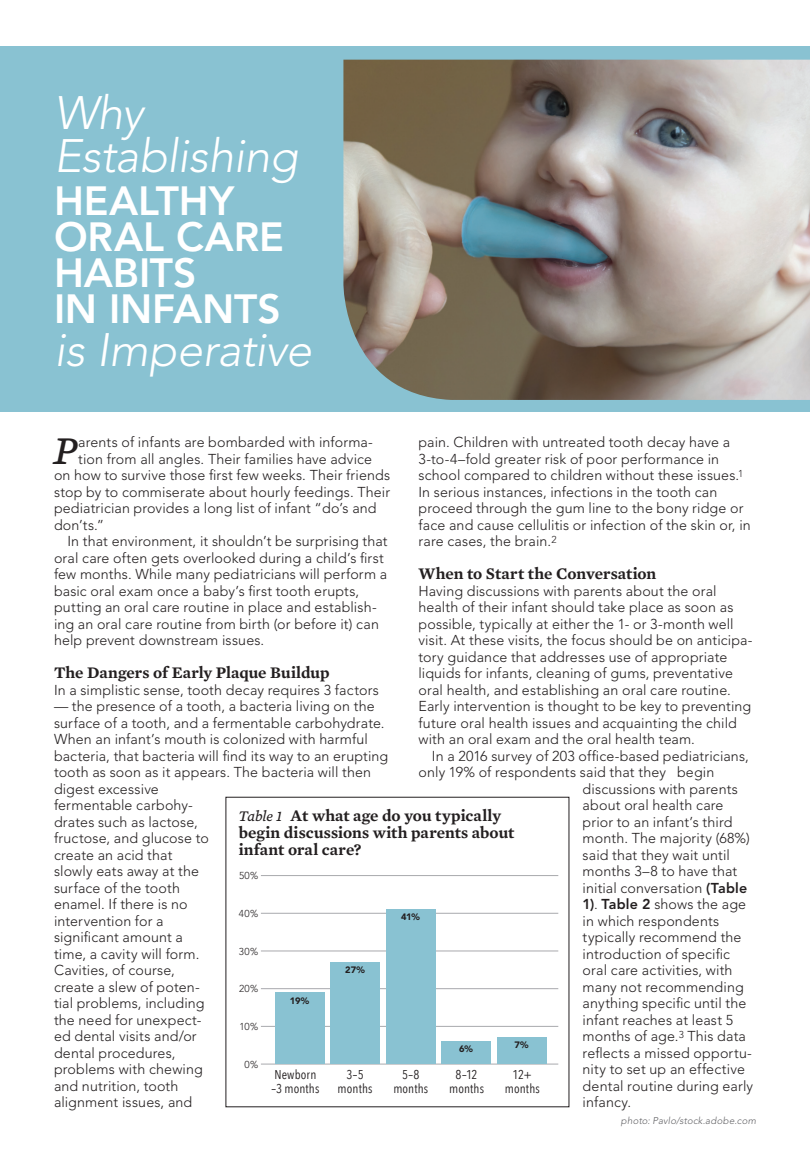
<style>
.page{position:relative;width:810px;height:1161px;background:#fff}
.page>*{position:absolute;margin:0;border:0;box-sizing:border-box;transform-origin:0 0}
.t1{font:italic 300 46.5px/43.5px "Avenir LT Std";letter-spacing:-.01em;color:#fff}
.t2{font:800 40.5px/36px "Avenir LT Std";letter-spacing:-.005em;color:#fff}
.t3{font:italic 40.2px "Mercury Text G4";color:#231f20}
.t4{font:600 16.5px/17.4px "Mercury Text G4";color:#231f20}
.t5{font:300 14.25px/16.5px "Avenir LT Std";letter-spacing:.01em;color:#231f20}
.t6{font:12.75px/13.5px "Avenir Next Condensed";letter-spacing:.01em;color:#231f20;text-align:center}
.t7{font:300 10.05px "Avenir LT Std";letter-spacing:.04em;color:#231f20}
.t8{font:italic 300 9.75px "Avenir LT Std";letter-spacing:.015em;color:#636366}
.t9{font:900 9.3px "Avenir LT Std";color:#231f20}
.s1{font-weight:800}
.s2{font-weight:400;font-style:italic;font-size:15px}
</style>
<div class="page">
<div style="left:0;top:47px;width:810px;height:365px;background:#89c2d2"></div>
<img style="left:343px;top:60px;width:467px;height:340px">
<hr style="left:261px;top:1064px;width:297px;height:1px;background:#a8a9ad">
<hr style="left:261px;top:1026px;width:297px;height:1px;background:#a8a9ad">
<hr style="left:261px;top:988px;width:297px;height:1px;background:#a8a9ad">
<hr style="left:261px;top:951px;width:297px;height:1px;background:#a8a9ad">
<hr style="left:261px;top:913px;width:297px;height:1px;background:#a8a9ad">
<hr style="left:261px;top:875px;width:297px;height:1px;background:#a8a9ad">
<div style="left:497px;top:1038px;width:50px;height:26px;background:#89c2d2"></div>
<div style="left:441px;top:1041px;width:50px;height:23px;background:#89c2d2"></div>
<div style="left:386px;top:910px;width:49px;height:154px;background:#89c2d2"></div>
<div style="left:330px;top:962px;width:50px;height:102px;background:#89c2d2"></div>
<div style="left:275px;top:992px;width:49px;height:72px;background:#89c2d2"></div>
<h1 class="t1" style="left:54px;top:92px;width:245px">Why<br>Establishing</h1>
<h2 class="t2" style="left:54px;top:183px;width:231px">HEALTHY<br>ORAL CARE<br>HABITS<br>IN INFANTS</h2>
<h1 class="t1" style="left:54px;top:329px;width:259px">is Imperative</h1>
<h3 class="t3" style="left:54px;top:421px;width:26px">P</h3>
<p class="t5" style="left:78px;top:434px;width:296px">arents of infants are bombarded with informa-</p>
<p class="t5" style="left:419px;top:434px;width:334px">pain. Children with untreated tooth decay have a 3-to-4–fold greater risk of poor performance in school compared to children without these issues.<sup>1<br></sup>In serious instances, infections in the tooth can proceed through the gum line to the bony ridge or face and cause cellulitis or infection of the skin or, in rare cases, the brain.<sup>2</sup></p>
<p class="t4" style="left:418px;top:564px;width:239px">When to Start the Conversation</p>
<p class="t5" style="left:418px;top:582px;width:336px">Having discussions with parents about the oral health of their infant should take place as soon as possible, typically at either the 1- or 3-month well visit. At these visits, the focus should be on anticipa&shy;tory guidance that addresses use of appropriate liquids for infants, cleaning of gums, preventative oral health, and establishing an oral care routine.<br>Early intervention is thought to be key to preventing future oral health issues and acquainting the child with an oral exam and the oral health team.</p>
<p class="t5" style="left:432px;top:747px;width:318px">In a 2016 survey of 203 office-based pediatricians,</p>
<p class="t5" style="left:418px;top:764px;width:297px">only 19% of respondents said that they begin</p>
<p class="t5" style="left:583px;top:780px;width:157px">discussions with parents</p>
<p class="t5" style="left:583px;top:797px;width:142px">about oral health care</p>
<p class="t5" style="left:583px;top:813px;width:151px">prior to an infant’s third</p>
<p class="t5" style="left:583px;top:830px;width:169px">month. The majority (68%)</p>
<p class="t5" style="left:583px;top:846px;width:149px">said that they wait until</p>
<p class="t5" style="left:583px;top:863px;width:156px">months 3–8 to have that</p>
<p class="t5" style="left:583px;top:879px;width:166px">initial conversation <span class="s1">(Table</span></p>
<p class="t5" style="left:583px;top:896px;width:165px"><span class="s1">1)</span>. <span class="s1">Table 2</span> shows the age</p>
<p class="t5" style="left:583px;top:912px;width:138px">in which respondents</p>
<p class="t5" style="left:583px;top:929px;width:160px">typically recommend the</p>
<p class="t5" style="left:583px;top:945px;width:149px">introduction of specific</p>
<p class="t5" style="left:583px;top:962px;width:151px">oral care activities, with</p>
<p class="t5" style="left:583px;top:978px;width:163px">many not recommending</p>
<p class="t5" style="left:583px;top:995px;width:165px">anything specific until the</p>
<p class="t5" style="left:583px;top:1011px;width:152px">infant reaches at least 5</p>
<p class="t5" style="left:583px;top:1028px;width:165px">months of age.<sup>3</sup> This data</p>
<p class="t5" style="left:583px;top:1044px;width:171px">reflects a missed opportu-</p>
<p class="t5" style="left:583px;top:1061px;width:164px">nity to set up an effective</p>
<p class="t5" style="left:583px;top:1077px;width:172px">dental routine during early</p>
<p class="t5" style="left:583px;top:1094px;width:50px">infancy.</p>
<p class="t5" style="left:78px;top:450px;width:295px">tion from all angles. Their families have advice</p>
<p class="t5" style="left:54px;top:467px;width:338px">on how to survive those first few weeks. Their friends</p>
<p class="t5" style="left:54px;top:483px;width:338px">stop by to commiserate about hourly feedings. Their</p>
<p class="t5" style="left:54px;top:500px;width:324px">pediatrician provides a long list of infant “do’s and</p>
<p class="t5" style="left:54px;top:516px;width:52px">don’ts.”</p>
<p class="t5" style="left:67px;top:533px;width:322px">In that environment, it shouldn’t be surprising that</p>
<p class="t5" style="left:54px;top:549px;width:331px">oral care often gets overlooked during a child’s first</p>
<p class="t5" style="left:54px;top:566px;width:335px">few months. While many pediatricians will perform a</p>
<p class="t5" style="left:54px;top:582px;width:307px">basic oral exam once a baby’s first tooth erupts,</p>
<p class="t5" style="left:54px;top:599px;width:324px">putting an oral care routine in place and establish-</p>
<p class="t5" style="left:54px;top:615px;width:326px">ing an oral care routine from birth (or before it) can</p>
<p class="t5" style="left:54px;top:632px;width:212px">help prevent downstream issues.</p>
<p class="t4" style="left:54px;top:663px;width:277px">The Dangers of Early Plaque Buildup</p>
<p class="t5" style="left:54px;top:681px;width:326px">In a simplistic sense, tooth decay requires 3 factors</p>
<p class="t5" style="left:54px;top:698px;width:336px">— the presence of a tooth, a bacteria living on the surface of a tooth, and a fermentable carbohydrate.<br>When an infant’s mouth is colonized with harmful bacteria, that bacteria will find its way to an erupting tooth as soon as it appears. The bacteria will then digest excessive<br>fermentable carbohy-<br>drates such as lactose,<br>fructose, and glucose to<br>create an acid that<br>slowly eats away at the<br>surface of the tooth<br>enamel. If there is no<br>intervention for a<br>significant amount a<br>time, a cavity will form.<br>Cavities, of course,<br>create a slew of poten-<br>tial problems, including<br>the need for unexpect-<br>ed dental visits and/or<br>dental procedures,<br>problems with chewing<br>and nutrition, tooth<br>alignment issues, and</p>
<p class="t4" style="left:239px;top:806px;width:277px"><span class="s2">Table 1</span> At what age do you typically begin discussions with parents about infant oral care?</p>
<p class="t7" style="left:239px;top:870px;width:21px">50%</p>
<p class="t7" style="left:239px;top:908px;width:21px">40%</p>
<p class="t9" style="left:401px;top:911px;width:20px">41%</p>
<p class="t7" style="left:239px;top:945px;width:21px">30%</p>
<p class="t9" style="left:345px;top:964px;width:21px">27%</p>
<p class="t7" style="left:239px;top:983px;width:21px">20%</p>
<p class="t9" style="left:290px;top:995px;width:21px">19%</p>
<p class="t7" style="left:240px;top:1021px;width:20px">10%</p>
<p class="t9" style="left:514px;top:1040px;width:16px">7%</p>
<p class="t9" style="left:459px;top:1043px;width:15px">6%</p>
<p class="t7" style="left:245px;top:1058px;width:15px">0%</p>
<p class="t6" style="left:271px;top:1067px;width:50px;text-align:left">Newborn –3 months</p>
<p class="t6" style="left:338px;top:1067px;width:36px">3–5 months</p>
<p class="t6" style="left:393px;top:1067px;width:36px">5–8 months</p>
<p class="t6" style="left:449px;top:1067px;width:36px">8–12 months</p>
<p class="t6" style="left:505px;top:1067px;width:36px">12+ months</p>
<p class="t8" style="left:621px;top:1115px;width:137px">photo: Pavlo/stock.adobe.com</p>
</div>
